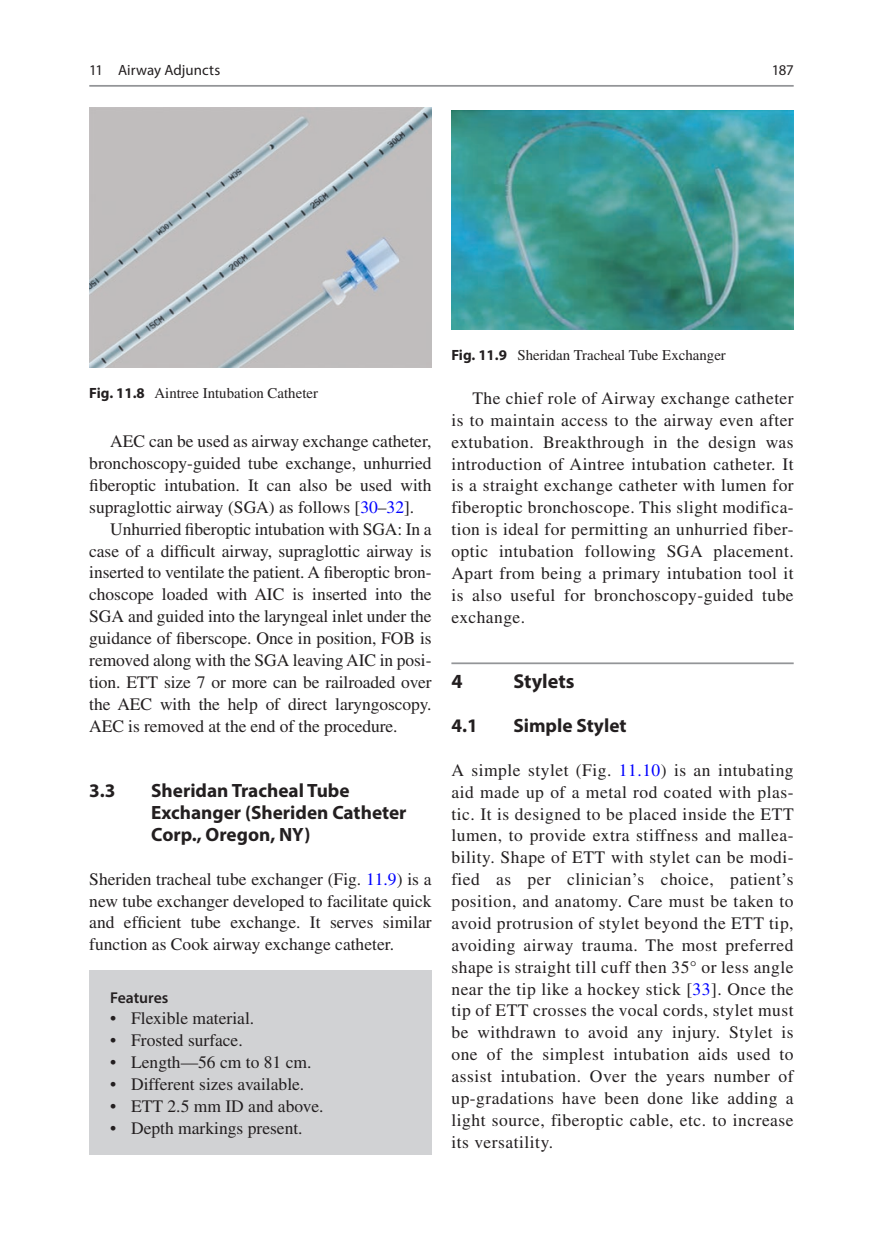
<style>
.page{position:relative;width:883px;height:1260px;background:#fff}
.page>*{position:absolute;margin:0;border:0;box-sizing:border-box;transform-origin:0 0}
._1_hd{font:700 20.12px "Myriad Pro";color:#231f20}
._2_hd{font:700 19.25px/21.9px "Myriad Pro";color:#231f20}
._1_hd_2_hd{font:700 19.25px "Myriad Pro";color:#231f20}
.Text{font:17.5px/21.9px "Times LT Std";color:#231f20;text-align:justify}
.Text_flush{font:17.5px/21.9px "Times LT Std";color:#231f20;text-align:justify}
.B_1hd_Overview{font:600 15.75px "Myriad Pro";color:#231f20}
.t1{font:14.88px "Times LT Std";color:#231f20}
.t2{font:14.88px "Myriad Pro";letter-spacing:.005em;color:#231f20}
.s1{font-family:"Myriad Pro";font-weight:700}
.s2{color:#00f}
</style>
<div class="page">
<img style="left:90px;top:107px;width:341px;height:260px">
<img style="left:452px;top:110px;width:341px;height:219px">
<hr style="left:451px;top:662px;width:343px;height:2px;background:#939598">
<div style="left:89px;top:970px;width:343px;height:185px;background:#d1d2d4"></div>
<hr style="left:89px;top:85px;width:705px;height:2px;background:#939598">
<p class="t2" style="left:89px;top:61px;width:133px">11 Airway Adjuncts</p>
<p class="t2" style="left:772px;top:61px;width:24px">187</p>
<p class="t1" style="left:89px;top:385px;width:230px"><span class="s1">Fig. 11.8</span> Aintree Intubation Catheter</p>
<p class="Text" style="left:89px;top:430px;width:344px;text-indent:21px">AEC can be used as airway exchange catheter, bronchoscopy-guided tube exchange, unhurried fiberoptic intubation. It can also be used with supraglottic airway (SGA) as follows [<span class="s2">30</span>–<span class="s2">32</span>].</p>
<p class="Text" style="left:89px;top:518px;width:344px;text-indent:21px">Unhurried fiberoptic intubation with SGA: In a case of a difficult airway, supraglottic airway is inserted to ventilate the patient. A fiberoptic bron&shy;choscope loaded with AIC is inserted into the SGA and guided into the laryngeal inlet under the guidance of fiberscope. Once in position, FOB is removed along with the SGA leaving AIC in posi&shy;tion. ETT size 7 or more can be railroaded over the AEC with the help of direct laryngoscopy.<br>AEC is removed at the end of the procedure.</p>
<h3 class="_2_hd" style="left:89px;top:779px;width:28px">3.3</h3>
<h3 class="_2_hd" style="left:151px;top:779px;width:257px">Sheridan Tracheal Tube<br>Exchanger (Sheriden Catheter<br>Corp., Oregon, NY)</h3>
<p class="Text_flush" style="left:89px;top:868px;width:344px">Sheriden tracheal tube exchanger (Fig. <span class="s2">11.9</span>) is a new tube exchanger developed to facilitate quick and efficient tube exchange. It serves similar function as Cook airway exchange catheter.</p>
<p class="B_1hd_Overview" style="left:110px;top:987px;width:60px">Features</p>
<p class="Text_flush" style="left:110px;top:1008px;width:146px">• Flexible material.</p>
<p class="Text_flush" style="left:110px;top:1029px;width:134px">• Frosted surface.</p>
<p class="Text_flush" style="left:110px;top:1051px;width:203px">• Length—56 cm to 81 cm.</p>
<p class="Text_flush" style="left:110px;top:1073px;width:196px">• Different sizes available.</p>
<p class="Text_flush" style="left:110px;top:1095px;width:215px">• ETT 2.5 mm ID and above.</p>
<p class="Text_flush" style="left:110px;top:1117px;width:194px">• Depth markings present.</p>
<p class="t1" style="left:451px;top:347px;width:276px"><span class="s1">Fig. 11.9</span> Sheridan Tracheal Tube Exchanger</p>
<p class="Text" style="left:451px;top:387px;width:344px;text-indent:21px">The chief role of Airway exchange catheter is to maintain access to the airway even after extubation. Breakthrough in the design was introduction of Aintree intubation catheter. It is a straight exchange catheter with lumen for fiberoptic bronchoscope. This slight modifica&shy;tion is ideal for permitting an unhurried fiber&shy;optic intubation following SGA placement.<br>Apart from being a primary intubation tool it is also useful for bronchoscopy-guided tube exchange.</p>
<h2 class="_1_hd" style="left:451px;top:668px;width:13px">4</h2>
<h2 class="_1_hd" style="left:513px;top:668px;width:63px">Stylets</h2>
<h3 class="_1_hd_2_hd" style="left:451px;top:713px;width:28px">4.1</h3>
<h3 class="_1_hd_2_hd" style="left:513px;top:713px;width:115px">Simple Stylet</h3>
<p class="Text_flush" style="left:451px;top:759px;width:344px">A simple stylet (Fig. <span class="s2">11.10</span>) is an intubating aid made up of a metal rod coated with plas&shy;tic. It is designed to be placed inside the ETT lumen, to provide extra stiffness and mallea&shy;bility. Shape of ETT with stylet can be modi&shy;fied as per clinician’s choice, patient’s position, and anatomy. Care must be taken to avoid protrusion of stylet beyond the ETT tip, avoiding airway trauma. The most preferred shape is straight till cuff then 35° or less angle near the tip like a hockey stick [<span class="s2">33</span>]. Once the tip of ETT crosses the vocal cords, stylet must be withdrawn to avoid any injury. Stylet is one of the simplest intubation aids used to assist intubation. Over the years number of up-gradations have been done like adding a light source, fiberoptic cable, etc. to increase its versatility.</p>
</div>
